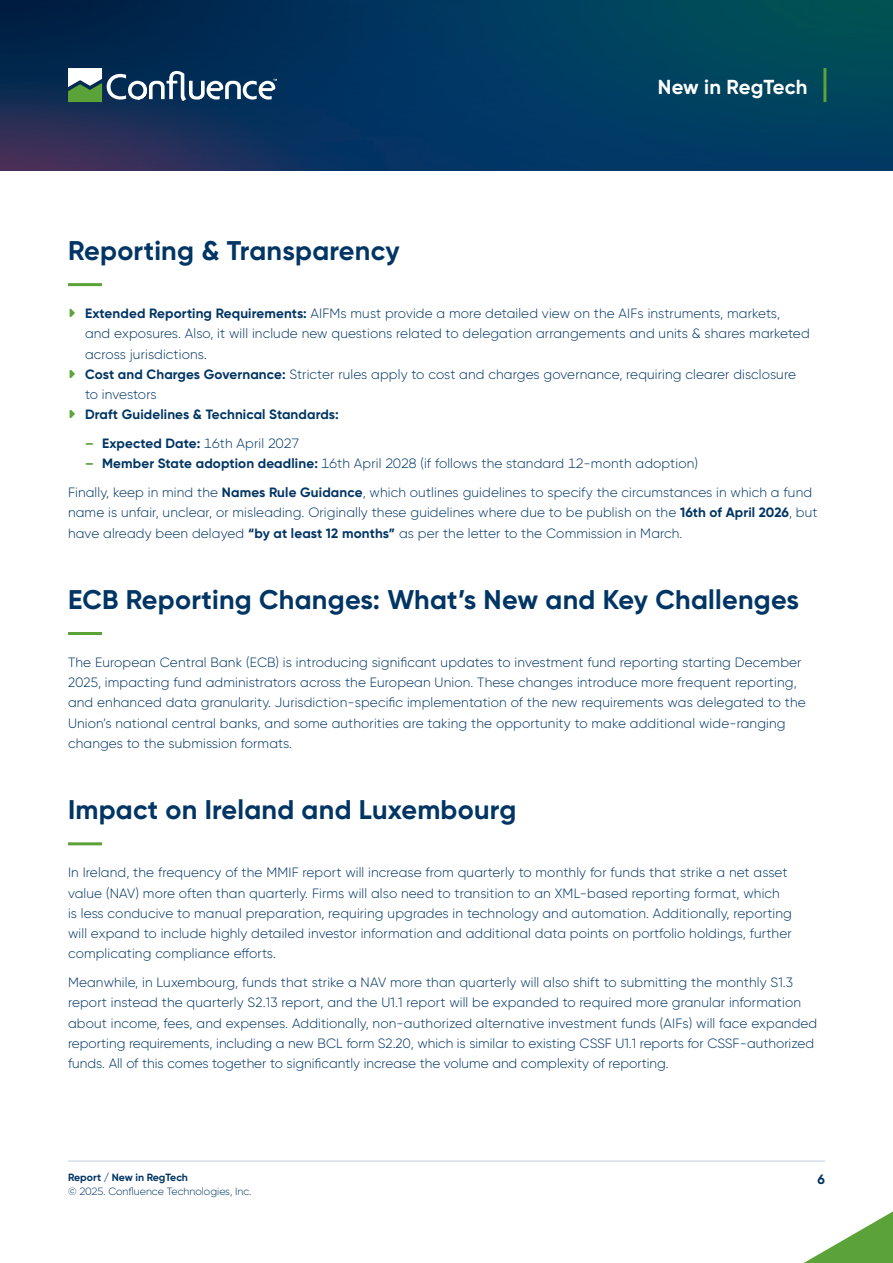
<style>
.page{position:relative;width:893px;height:1263px;background:#fff}
.page>*{position:absolute;margin:0;border:0;box-sizing:border-box;transform-origin:0 0}
.t1{font:700 27px "Gilroy";letter-spacing:.01em;color:#003564}
.t2{font:700 20.25px "Gilroy";letter-spacing:.005em;color:#fff}
.t3{font:300 13.5px/20.2px "Gilroy";letter-spacing:.01em;color:#003564}
.t4{font:700 13.5px "Gilroy";letter-spacing:.01em;color:#003564}
.t5{font:300 10.5px "Gilroy";color:#003564}
.t6{font:700 10.5px "Gilroy";color:#003564}
.s1{font-weight:700}
.s2{color:#5ba239}
.s3{font-weight:300}
.s4{font-weight:700;color:#5ba239}
</style>
<div class="page">
<img style="left:0;top:0;width:893px;height:170px">
<svg style="left:68px;top:68px;width:209px;height:34px"></svg>
<hr style="left:823px;top:68px;width:3px;height:34px;background:#5ba239">
<svg style="left:804px;top:1211px;width:89px;height:52px"></svg>
<hr style="left:68px;top:1160px;width:757px;height:2px;background:#d7dfe9">
<hr style="left:68px;top:283px;width:34px;height:3px;background:#5ba239">
<hr style="left:68px;top:632px;width:34px;height:3px;background:#5ba239">
<hr style="left:68px;top:842px;width:34px;height:3px;background:#5ba239">
<h1 class="t1" style="left:68px;top:233px;width:333px">Reporting &amp; Transparency</h1>
<h2 class="t2" style="left:658px;top:74px;width:151px">New in RegTech</h2>
<p class="t3" style="left:85px;top:303px;width:726px"><span class="s1">Extended Reporting Requirements:</span> AIFMs must provide a more detailed view on the AIFs instruments, markets,<br>and exposures. Also, it will include new questions related to delegation arrangements and units &amp; shares marketed across jurisdictions.<br><span class="s1">Cost and Charges Governance:</span> Stricter rules apply to cost and charges governance, requiring clearer disclosure to investors</p>
<p class="t4" style="left:85px;top:406px;width:255px">Draft Guidelines &amp; Technical Standards:</p>
<p class="t4" style="left:85px;top:435px;width:216px"><span class="s2">–</span> Expected Date: <span class="s3">16th April 2027</span></p>
<p class="t3" style="left:68px;top:449px;width:746px;line-height:28.8px;text-indent:17px"><span class="s4">–</span> <span class="s1">Member State adoption deadline:</span> 16th April 2028 (if follows the standard 12-month adoption)<br>Finally, keep in mind the <span class="s1">Names Rule Guidance</span>, which outlines guidelines to specify the circumstances in which a fund</p>
<p class="t3" style="left:68px;top:502px;width:751px">name is unfair, unclear, or misleading. Originally these guidelines where due to be publish on the <span class="s1">16th of April 2026</span>, but have already been delayed <span class="s1">“by at least 12 months”</span> as per the letter to the Commission in March.</p>
<h1 class="t1" style="left:68px;top:582px;width:732px">ECB Reporting Changes: What’s New and Key Challenges</h1>
<p class="t3" style="left:68px;top:652px;width:739px">The European Central Bank (ECB) is introducing significant updates to investment fund reporting starting December 2025, impacting fund administrators across the European Union. These changes introduce more frequent reporting, and enhanced data granularity. Jurisdiction-specific implementation of the new requirements was delegated to the Union’s national central banks, and some authorities are taking the opportunity to make additional wide-ranging changes to the submission formats.</p>
<h1 class="t1" style="left:68px;top:793px;width:450px">Impact on Ireland and Luxembourg</h1>
<p class="t3" style="left:68px;top:862px;width:725px">In Ireland, the frequency of the MMIF report will increase from quarterly to monthly for funds that strike a net asset value (NAV) more often than quarterly. Firms will also need to transition to an XML-based reporting format, which is less conducive to manual preparation, requiring upgrades in technology and automation. Additionally, reporting will expand to include highly detailed investor information and additional data points on portfolio holdings, further complicating compliance efforts.</p>
<p class="t3" style="left:68px;top:972px;width:751px">Meanwhile, in Luxembourg, funds that strike a NAV more than quarterly will also shift to submitting the monthly S1.3 report instead the quarterly S2.13 report, and the U1.1 report will be expanded to required more granular information about income, fees, and expenses. Additionally, non-authorized alternative investment funds (AIFs) will face expanded reporting requirements, including a new BCL form S2.20, which is similar to existing CSSF U1.1 reports for CSSF-authorized funds. All of this comes together to significantly increase the volume and complexity of reporting.</p>
<p class="t6" style="left:68px;top:1171px;width:121px">Report / New in RegTech</p>
<p class="t4" style="left:817px;top:1171px;width:9px">6</p>
<p class="t5" style="left:68px;top:1185px;width:185px">© 2025. Confluence Technologies, Inc.</p>
</div>
